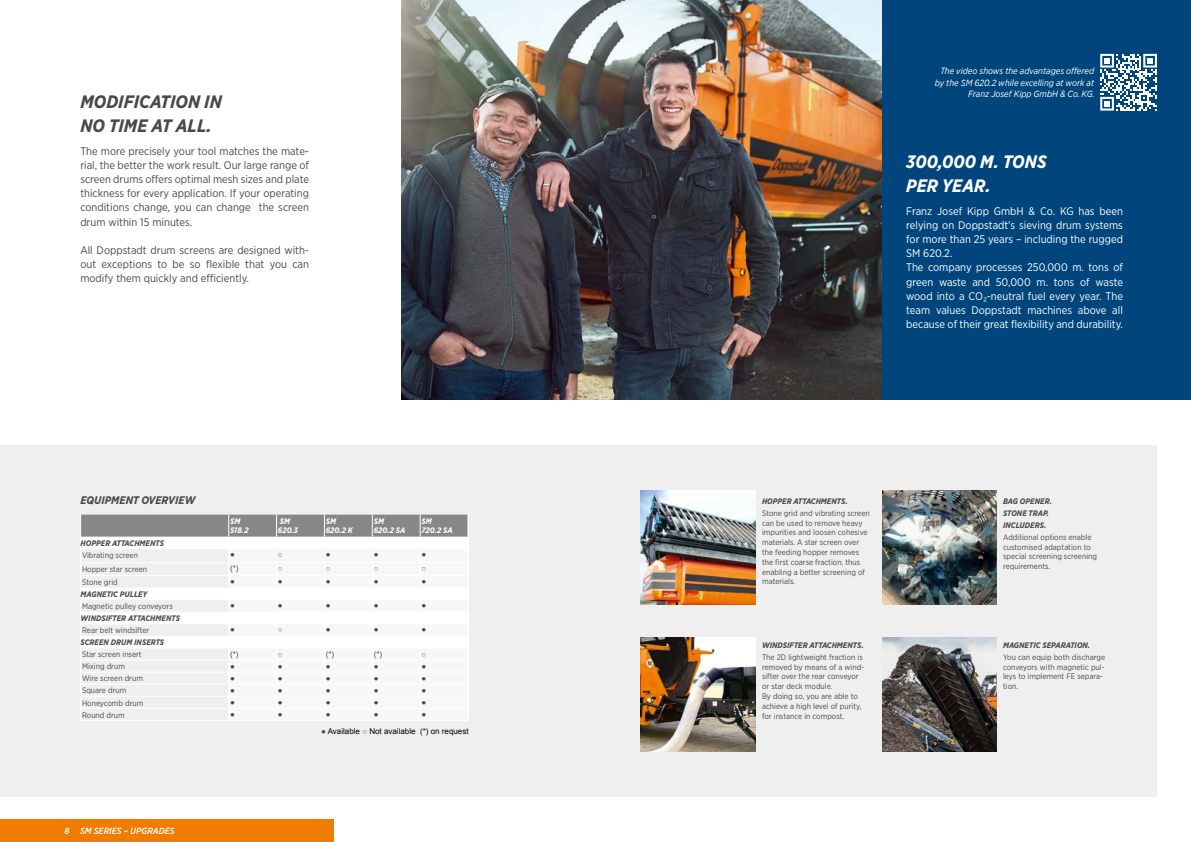
<style>
.page{position:relative;width:1191px;height:842px;background:#fff}
.page>*{position:absolute;margin:0;border:0;box-sizing:border-box;transform-origin:0 0}
.t1{font:italic 700 18px/24px "Gotham Narrow";color:#494948}
.t2{font:italic 700 18px/24px "Gotham Narrow";color:#fff}
.t3{font:11px/14.2px "Gotham Narrow";color:#494948;text-align:justify}
.t4{font:11px/14.2px "Gotham Narrow";color:#fff}
.t5{font:italic 700 11px "Gotham Narrow";color:#494948}
.t6{font:italic 9px/11.3px "Gotham Narrow";color:#fff;text-align:right}
.t7{font:italic 500 9px "Gotham Narrow";color:#fff}
.t8{font:8px/9.8px "Gotham Narrow";color:#494948}
.t9{font:italic 700 8px/12px "Gotham Narrow";color:#494948}
.t10{font:8px "Arial";color:#494948}
.t11{font:italic 700 8px/9.6px "Gotham Narrow";color:#fff}
.t12{font:8px "Arial";color:#000}
.s1{color:#494948}
</style>
<div class="page">
<div style="left:0;top:445px;width:1157px;height:352px;background:#efefef"></div>
<div style="left:80px;top:514px;width:389px;height:207px;background:#f7f7f7"></div>
<svg style="left:80px;top:514px;width:388px;height:23px;background:#8e8e8d"></svg>
<img style="left:402px;top:0;width:480px;height:400px">
<img style="left:641px;top:490px;width:114px;height:114px">
<img style="left:641px;top:638px;width:114px;height:113px">
<div style="left:882px;top:0;width:309px;height:400px;background:#00467c"></div>
<svg style="left:1100px;top:54px;width:57px;height:57px"></svg>
<div style="left:0;top:819px;width:334px;height:23px;background:#ef7c00"></div>
<img style="left:882px;top:490px;width:114px;height:114px">
<img style="left:882px;top:638px;width:114px;height:113px">
<h1 class="t1" style="left:80px;top:90px;width:143px">MODIFICATION IN<br>NO TIME AT ALL.</h1>
<p class="t3" style="left:80px;top:143px;width:230px">The more precisely your tool matches the mate&shy;rial, the better the work result. Our large range of screen drums offers optimal mesh sizes and plate thickness for every application. If your operating conditions change, you can change the screen drum within 15 minutes.</p>
<h2 class="t3" style="left:80px;top:243px;width:230px">All Doppstadt drum screens are designed with&shy;out exceptions to be so flexible that you can modify them quickly and efficiently.</h2>
<h2 class="t5" style="left:80px;top:493px;width:116px">EQUIPMENT OVERVIEW</h2>
<p class="t11" style="left:230px;top:516px;width:20px">SM<br>518.2</p>
<p class="t11" style="left:278px;top:516px;width:22px">SM<br>620.3</p>
<p class="t11" style="left:326px;top:516px;width:29px">SM<br>620.2 K</p>
<p class="t11" style="left:374px;top:516px;width:33px">SM<br>620.2 SA</p>
<p class="t11" style="left:421px;top:516px;width:33px">SM<br>720.2 SA</p>
<p class="t9" style="left:81px;top:537px;width:85px">HOPPER ATTACHMENTS</p>
<p class="t8" style="left:82px;top:550px;width:57px">Vibrating screen</p>
<p class="t10" style="left:230px;top:549px;width:6px">●</p>
<p class="t10" style="left:278px;top:549px;width:6px">○</p>
<p class="t10" style="left:326px;top:549px;width:6px">●</p>
<p class="t10" style="left:374px;top:549px;width:6px">●</p>
<p class="t10" style="left:421px;top:549px;width:6px">●</p>
<p class="t8" style="left:82px;top:564px;width:67px">Hopper star screen</p>
<p class="t10" style="left:230px;top:563px;width:10px">(*)</p>
<p class="t10" style="left:278px;top:563px;width:6px">○</p>
<p class="t10" style="left:326px;top:563px;width:6px">○</p>
<p class="t10" style="left:374px;top:563px;width:6px">○</p>
<p class="t10" style="left:421px;top:563px;width:6px">○</p>
<p class="t8" style="left:82px;top:577px;width:37px">Stone grid</p>
<p class="t10" style="left:230px;top:576px;width:6px">●</p>
<p class="t10" style="left:278px;top:576px;width:6px">●</p>
<p class="t10" style="left:326px;top:576px;width:6px">●</p>
<p class="t10" style="left:374px;top:576px;width:6px">●</p>
<p class="t10" style="left:421px;top:576px;width:6px">●</p>
<p class="t9" style="left:81px;top:588px;width:68px">MAGNETIC PULLEY</p>
<p class="t8" style="left:82px;top:601px;width:92px">Magnetic pulley conveyors</p>
<p class="t10" style="left:230px;top:600px;width:6px">●</p>
<p class="t10" style="left:278px;top:600px;width:6px">●</p>
<p class="t10" style="left:326px;top:600px;width:6px">●</p>
<p class="t10" style="left:374px;top:600px;width:6px">●</p>
<p class="t10" style="left:421px;top:600px;width:6px">●</p>
<p class="t9" style="left:81px;top:612px;width:101px">WINDSIFTER ATTACHMENTS</p>
<p class="t8" style="left:82px;top:625px;width:69px">Rear belt windsifter</p>
<p class="t10" style="left:230px;top:624px;width:6px">●</p>
<p class="t10" style="left:278px;top:624px;width:6px">○</p>
<p class="t10" style="left:326px;top:624px;width:6px">●</p>
<p class="t10" style="left:374px;top:624px;width:6px">●</p>
<p class="t10" style="left:421px;top:624px;width:6px">●</p>
<p class="t9" style="left:81px;top:636px;width:85px">SCREEN DRUM INSERTS</p>
<p class="t8" style="left:82px;top:649px;width:61px">Star screen insert</p>
<p class="t10" style="left:230px;top:649px;width:10px">(*)</p>
<p class="t10" style="left:278px;top:649px;width:6px">○</p>
<p class="t10" style="left:326px;top:649px;width:10px">(*)</p>
<p class="t10" style="left:374px;top:649px;width:10px">(*)</p>
<p class="t10" style="left:421px;top:649px;width:6px">○</p>
<p class="t8" style="left:82px;top:661px;width:44px">Mixing drum</p>
<p class="t10" style="left:230px;top:661px;width:6px">●</p>
<p class="t10" style="left:278px;top:661px;width:6px">●</p>
<p class="t10" style="left:326px;top:661px;width:6px">●</p>
<p class="t10" style="left:374px;top:661px;width:6px">●</p>
<p class="t10" style="left:421px;top:661px;width:6px">●</p>
<p class="t8" style="left:82px;top:673px;width:62px">Wire screen drum</p>
<p class="t10" style="left:230px;top:673px;width:6px">●</p>
<p class="t10" style="left:278px;top:673px;width:6px">●</p>
<p class="t10" style="left:326px;top:673px;width:6px">●</p>
<p class="t10" style="left:374px;top:673px;width:6px">●</p>
<p class="t10" style="left:421px;top:673px;width:6px">●</p>
<p class="t8" style="left:82px;top:685px;width:46px">Square drum</p>
<p class="t10" style="left:230px;top:685px;width:6px">●</p>
<p class="t10" style="left:278px;top:685px;width:6px">●</p>
<p class="t10" style="left:326px;top:685px;width:6px">●</p>
<p class="t10" style="left:374px;top:685px;width:6px">●</p>
<p class="t10" style="left:421px;top:685px;width:6px">●</p>
<p class="t8" style="left:82px;top:698px;width:63px">Honeycomb drum</p>
<p class="t10" style="left:230px;top:697px;width:6px">●</p>
<p class="t10" style="left:278px;top:697px;width:6px">●</p>
<p class="t10" style="left:326px;top:697px;width:6px">●</p>
<p class="t10" style="left:374px;top:697px;width:6px">●</p>
<p class="t10" style="left:421px;top:697px;width:6px">●</p>
<p class="t8" style="left:82px;top:710px;width:44px">Round drum</p>
<p class="t10" style="left:230px;top:709px;width:6px">●</p>
<p class="t10" style="left:278px;top:709px;width:6px">●</p>
<p class="t10" style="left:326px;top:709px;width:6px">●</p>
<p class="t10" style="left:374px;top:709px;width:6px">●</p>
<p class="t10" style="left:421px;top:709px;width:6px">●</p>
<p class="t12" style="left:321px;top:726px;width:149px"><span class="s1">●</span> Available <span class="s1">○</span> Not available (*) on request</p>
<p class="t7" style="left:64px;top:825px;width:112px">8 SM SERIES – UPGRADES</p>
<p class="t6" style="left:935px;top:65px;width:161px">The video shows the advantages offered by the SM 620.2 while excelling at work at<br>Franz Josef Kipp GmbH &amp; Co. KG.</p>
<h1 class="t2" style="left:906px;top:150px;width:142px">300,000 M. TONS<br>PER YEAR.</h1>
<p class="t4" style="left:906px;top:203px;width:218px">Franz Josef Kipp GmbH &amp; Co. KG has been relying on Doppstadt’s sieving drum systems for more than 25 years – including the rugged SM 620.2.<br>The company processes 250,000 m. tons of green waste and 50,000 m. tons of waste wood into a CO₂-neutral fuel every year. The team values Doppstadt machines above all because of their great flexibility and durability.</p>
<p class="t9" style="left:762px;top:495px;width:87px">HOPPER ATTACHMENTS.</p>
<p class="t8" style="left:762px;top:508px;width:109px">Stone grid and vibrating screen can be used to remove heavy impurities and loosen cohesive materials. A star screen over the feeding hopper removes the first coarse fraction, thus enabling a better screening of materials.</p>
<p class="t9" style="left:762px;top:639px;width:103px">WINDSIFTER ATTACHMENTS.</p>
<p class="t8" style="left:762px;top:652px;width:104px">The 2D lightweight fraction is removed by means of a wind&shy;sifter over the rear conveyor or star deck module.<br>By doing so, you are able to achieve a high level of purity, for instance in compost.</p>
<p class="t9" style="left:1003px;top:495px;width:50px">BAG OPENER.<br>STONE TRAP.<br>INCLUDERS.</p>
<p class="t8" style="left:1003px;top:532px;width:95px">Additional options enable customised adaptation to special screening screening requirements.</p>
<p class="t9" style="left:1003px;top:639px;width:89px">MAGNETIC SEPARATION.</p>
<p class="t8" style="left:1003px;top:652px;width:104px">You can equip both discharge conveyors with magnetic pul&shy;leys to implement FE separa&shy;tion.</p>
</div>
